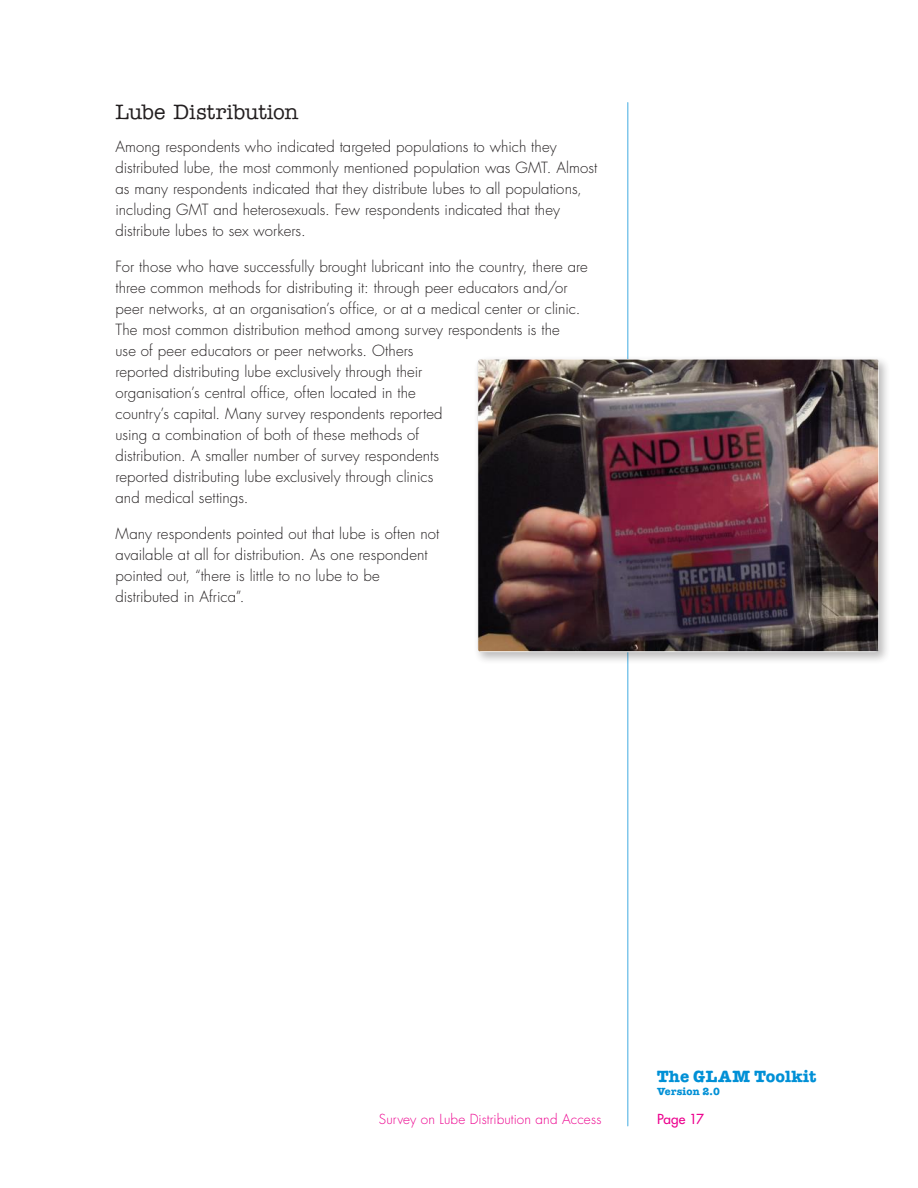
<style>
.page{position:relative;width:918px;height:1188px;background:#fff}
.page>*{position:absolute;margin:0;border:0;box-sizing:border-box;transform-origin:0 0}
.B_Head{font:500 21px "American Typewriter Std";color:#231f20}
.t1{font:700 16.5px "American Typewriter Std";letter-spacing:.025em;color:#0090d6}
.Body_text{font:300 15px/21px "Futura Std";letter-spacing:.005em;color:#231f20}
.t2{font:300 13.5px "Futura Std";letter-spacing:.01em;color:#ed008e}
.t3{font:500 13.5px "Futura Std";color:#ed008e}
.t4{font:700 10.5px "American Typewriter Std";letter-spacing:.015em;color:#0090d6}
</style>
<div class="page">
<hr style="left:627px;top:103px;width:1px;height:1023px;background:#80c7eb">
<div style="left:474px;top:355px;width:417px;height:310px;background:#231f20;opacity:.3"></div>
<img style="left:478px;top:360px;width:400px;height:291px">
<p class="B_Head" style="left:116px;top:101px;width:184px">Lube Distribution</p>
<p class="Body_text" style="left:116px;top:137px;width:483px">Among respondents who indicated targeted populations to which they distributed lube, the most commonly mentioned population was GMT. Almost as many respondents indicated that they distribute lubes to all populations, including GMT and heterosexuals. Few respondents indicated that they distribute lubes to sex workers.</p>
<p class="Body_text" style="left:116px;top:257px;width:474px">For those who have successfully brought lubricant into the country, there are three common methods for distributing it: through peer educators and/or peer networks, at an organisation’s office, or at a medical center or clinic.<br>The most common distribution method among survey respondents is the<br>use of peer educators or peer networks. Others<br>reported distributing lube exclusively through their<br>organisation’s central office, often located in the<br>country’s capital. Many survey respondents reported<br>using a combination of both of these methods of<br>distribution. A smaller number of survey respondents<br>reported distributing lube exclusively through clinics<br>and medical settings.</p>
<p class="Body_text" style="left:116px;top:524px;width:325px">Many respondents pointed out that lube is often not available at all for distribution. As one respondent pointed out, “there is little to no lube to be distributed in Africa”.</p>
<p class="t2" style="left:379px;top:1111px;width:224px">Survey on Lube Distribution and Access</p>
<p class="t1" style="left:657px;top:1067px;width:161px">The GLAM Toolkit</p>
<p class="t4" style="left:657px;top:1085px;width:64px">Version 2.0</p>
<p class="t3" style="left:657px;top:1111px;width:48px">Page 17</p>
</div>
